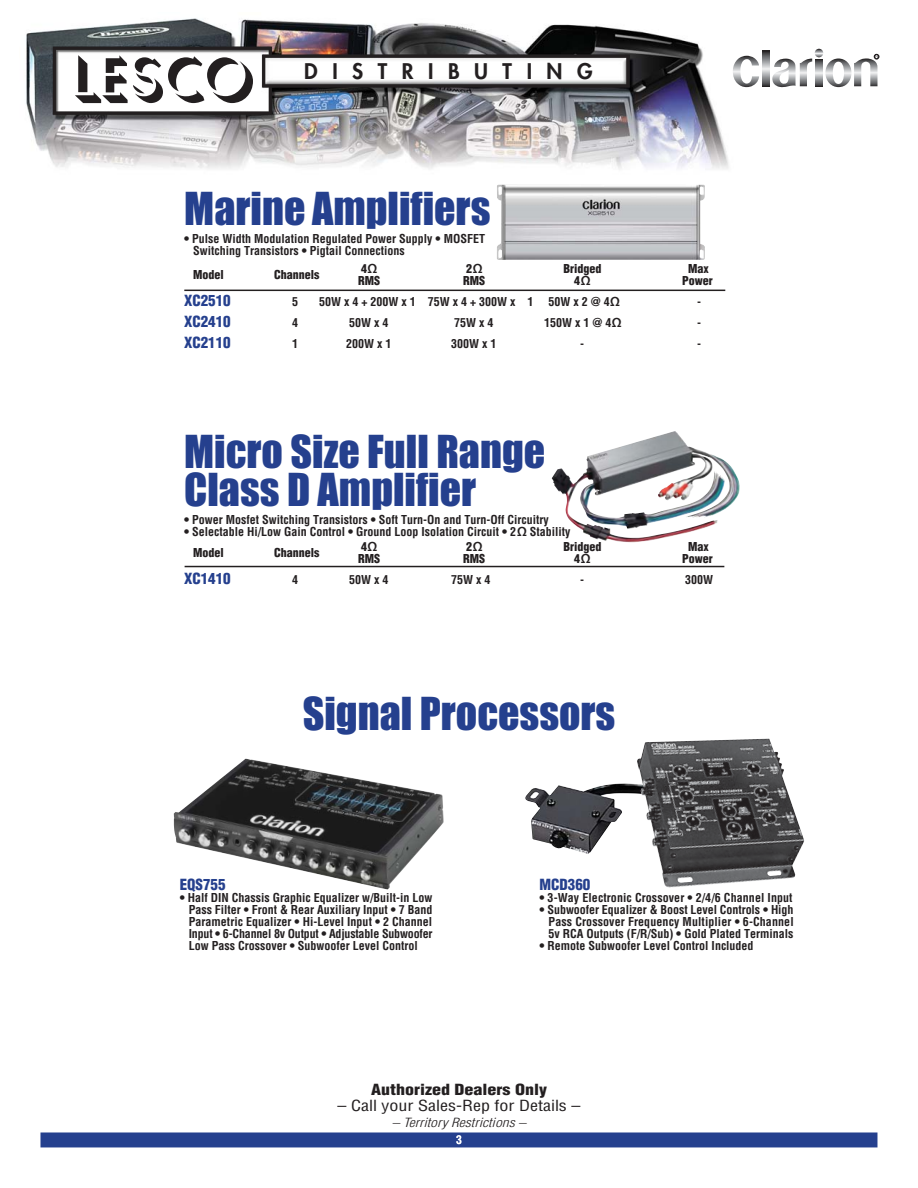
<style>
.page{position:relative;width:918px;height:1188px;background:#fff}
.page>*{position:absolute;margin:0;border:0;box-sizing:border-box;transform-origin:0 0}
.t1{font:63px "Umbra";color:#231f20}
.t2{font:42px/37.5px "Impact";color:#25408e}
.t3{font:800 21px "Futura";letter-spacing:.695em;color:#231f20}
.t4{font:900 condensed 15px "Helvetica";color:#25408e}
.t5{font:condensed 15px "Helvetica";color:#231f20;scale:1.2 1}
.t6{font:900 condensed 15px "Helvetica";color:#231f20;scale:1.2 1}
.t7{font:italic 300 condensed 12.45px "Helvetica";color:#231f20;scale:1.25 1}
.t8{font:700 condensed 12px/12px "Helvetica";color:#231f20}
.t9{font:900 condensed 12px "Helvetica";color:#231f20}
.s1{font-family:"Myriad Pro";font-weight:600;font-stretch:normal;font-size:13.5px}
.s2{font-weight:900}
</style>
<div class="page">
<img style="left:26px;top:18px;width:703px;height:151px">
<svg style="left:53px;top:47px;width:576px;height:68px"></svg>
<svg style="left:762px;top:51px;width:7px;height:35px"></svg>
<svg style="left:733px;top:56px;width:26px;height:31px"></svg>
<svg style="left:772px;top:49px;width:107px;height:38px"></svg>
<svg style="left:40px;top:1132px;width:837px;height:15px;background:#2d4792"></svg>
<img style="left:594px;top:459px;width:145px;height:65px">
<hr style="left:185px;top:566px;width:539px;height:1px;background:#231f20">
<img style="left:497px;top:184px;width:208px;height:76px">
<hr style="left:184px;top:290px;width:541px;height:1px;background:#231f20">
<img style="left:525px;top:783px;width:112px;height:71px">
<img style="left:637px;top:739px;width:167px;height:149px">
<img style="left:173px;top:759px;width:271px;height:131px">
<h1 class="t1" style="left:72px;top:37px;width:185px">LESCO</h1>
<h3 class="t3" style="left:304px;top:61px;width:290px">DISTRIBUTING</h3>
<h2 class="t2" style="left:184px;top:193px;width:308px">Marine Amplifiers</h2>
<p class="t8" style="left:193px;top:234px;width:293px;text-indent:-9px">• Pulse Width Modulation Regulated Power Supply • MOSFET<br>Switching Transistors • Pigtail Connections</p>
<p class="t9" style="left:193px;top:270px;width:32px">Model</p>
<p class="t9" style="left:274px;top:270px;width:47px">Channels</p>
<p class="t9" style="left:361px;top:264px;width:18px">4<span class="s1">Ω</span></p>
<p class="t9" style="left:466px;top:264px;width:18px">2<span class="s1">Ω</span></p>
<p class="t9" style="left:563px;top:264px;width:40px">Bridged</p>
<p class="t9" style="left:688px;top:264px;width:22px">Max</p>
<p class="t9" style="left:358px;top:276px;width:24px">RMS</p>
<p class="t9" style="left:463px;top:276px;width:24px">RMS</p>
<p class="t9" style="left:574px;top:276px;width:18px">4<span class="s1">Ω</span></p>
<p class="t9" style="left:682px;top:276px;width:32px">Power</p>
<p class="t4" style="left:184px;top:295px;width:48px">XC2510</p>
<p class="t8" style="left:292px;top:297px;width:7px">5</p>
<p class="t8" style="left:319px;top:297px;width:216px">50W x 4 + 200W x 1 75W x 4 + 300W x 1</p>
<p class="t8" style="left:548px;top:297px;width:73px">50W x 2 @ 4<span class="s1">Ω</span></p>
<p class="t8" style="left:697px;top:297px;width:5px">-</p>
<p class="t4" style="left:184px;top:316px;width:48px">XC2410</p>
<p class="t8" style="left:292px;top:318px;width:7px">4</p>
<p class="t8" style="left:349px;top:318px;width:41px">50W x 4</p>
<p class="t8" style="left:454px;top:318px;width:41px">75W x 4</p>
<p class="t8" style="left:544px;top:318px;width:79px">150W x 1 @ 4<span class="s1">Ω</span></p>
<p class="t8" style="left:697px;top:318px;width:5px">-</p>
<p class="t4" style="left:184px;top:337px;width:48px">XC2110</p>
<p class="t8" style="left:292px;top:339px;width:7px">1</p>
<p class="t8" style="left:346px;top:339px;width:47px">200W x 1</p>
<p class="t8" style="left:451px;top:339px;width:47px">300W x 1</p>
<p class="t8" style="left:580px;top:339px;width:5px">-</p>
<p class="t8" style="left:697px;top:339px;width:5px">-</p>
<h2 class="t2" style="left:184px;top:436px;width:363px">Micro Size Full Range<br>Class D Amplifier</h2>
<p class="t8" style="left:184px;top:514px;width:366px">• Power Mosfet Switching Transistors • Soft Turn-On and Turn-Off Circuitry</p>
<p class="t8" style="left:193px;top:522px;width:379px;line-height:20.9px;text-indent:-9px">• Selectable Hi/Low Gain Control • Ground Loop Isolation Circuit • 2<span class="s1">Ω</span> Stability<br><span class="s2">Model</span></p>
<p class="t9" style="left:361px;top:542px;width:18px">4<span class="s1">Ω</span></p>
<p class="t9" style="left:466px;top:542px;width:18px">2<span class="s1">Ω</span></p>
<p class="t9" style="left:563px;top:542px;width:40px">Bridged</p>
<p class="t9" style="left:688px;top:542px;width:22px">Max</p>
<p class="t9" style="left:358px;top:554px;width:24px">RMS</p>
<p class="t9" style="left:463px;top:554px;width:24px">RMS</p>
<p class="t9" style="left:574px;top:554px;width:18px">4<span class="s1">Ω</span></p>
<p class="t9" style="left:682px;top:554px;width:32px">Power</p>
<p class="t9" style="left:274px;top:548px;width:47px">Channels</p>
<p class="t4" style="left:184px;top:572px;width:48px">XC1410</p>
<p class="t8" style="left:292px;top:574px;width:7px">4</p>
<p class="t8" style="left:349px;top:574px;width:41px">50W x 4</p>
<p class="t8" style="left:451px;top:574px;width:41px">75W x 4</p>
<p class="t8" style="left:580px;top:574px;width:5px">-</p>
<p class="t8" style="left:685px;top:574px;width:29px">300W</p>
<h2 class="t2" style="left:303px;top:698px;width:314px">Signal Processors</h2>
<p class="t4" style="left:180px;top:879px;width:47px">EQS755</p>
<p class="t8" style="left:189px;top:893px;width:245px;text-align:justify;text-indent:-9px">• Half DIN Chassis Graphic Equalizer w/Built-in Low Pass Filter • Front &amp; Rear Auxiliary Input • 7 Band Parametric Equalizer • Hi-Level Input • 2 Channel Input • 6-Channel 8v Output • Adjustable Subwoofer Low Pass Crossover • Subwoofer Level Control</p>
<p class="t4" style="left:540px;top:879px;width:52px">MCD360</p>
<p class="t8" style="left:540px;top:893px;width:255px">• 3-Way Electronic Crossover • 2/4/6 Channel Input</p>
<p class="t8" style="left:549px;top:905px;width:247px;text-align:justify;text-indent:-9px">• Subwoofer Equalizer &amp; Boost Level Controls • High Pass Crossover Frequency Multiplier • 6-Channel 5v RCA Outputs (F/R/Sub) • Gold Plated Terminals</p>
<p class="t8" style="left:540px;top:941px;width:216px">• Remote Subwoofer Level Control Included</p>
<p class="t6" style="left:371px;top:1084px;width:148px">Authorized Dealers Only</p>
<p class="t5" style="left:338px;top:1100px;width:204px">– Call your Sales-Rep for Details –</p>
<p class="t7" style="left:392px;top:1118px;width:109px">– Territory Restrictions –</p>
</div>
